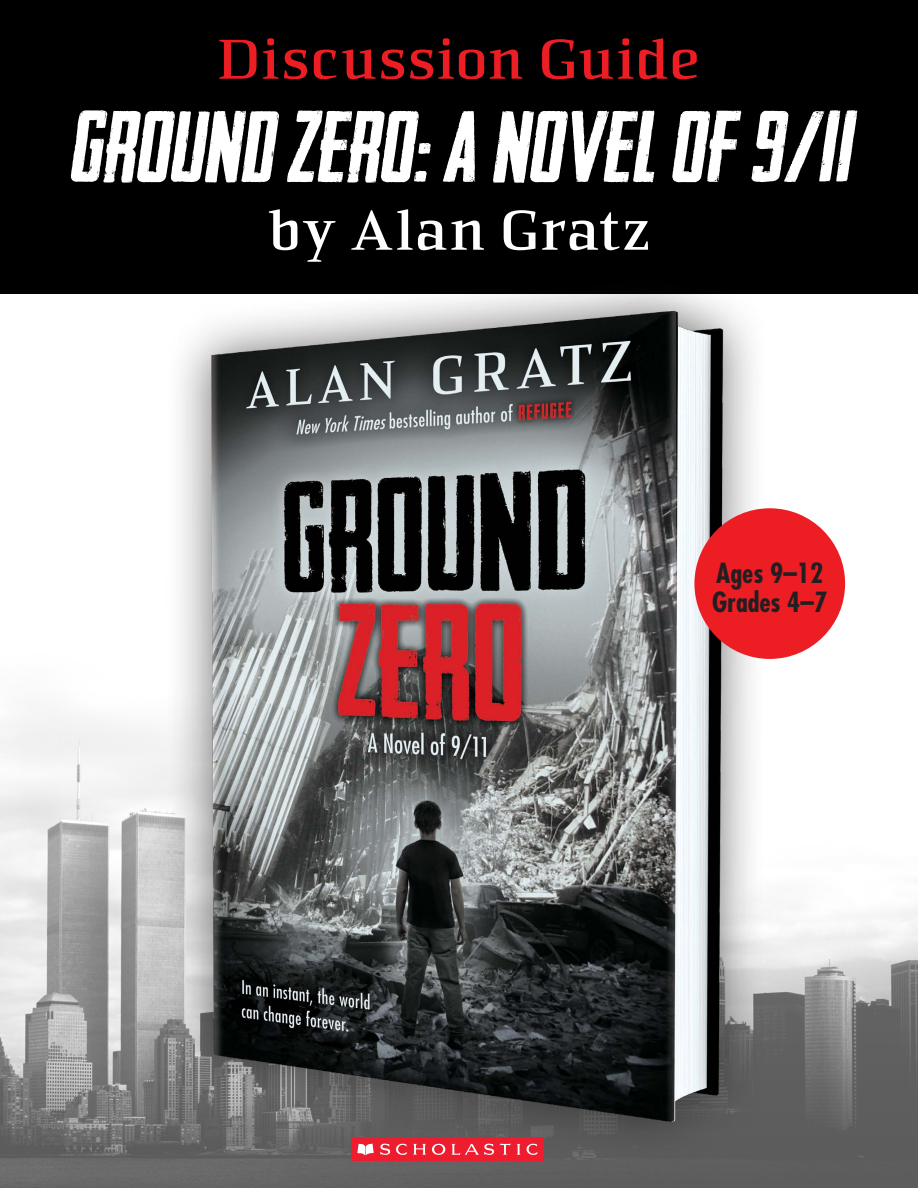
<style>
.page{position:relative;width:918px;height:1188px;background:#fff}
.page>*{position:absolute;margin:0;border:0;box-sizing:border-box;transform-origin:0 0}
.t1{font:96px "Headliner No.45";color:#fff}
.t2{font:700 62.25px "Sommet Serif";letter-spacing:.025em;color:#ed1d24}
.t3{font:700 62.25px "Sommet Serif";letter-spacing:.03em;color:#fff}
.t4{font:700 condensed 27px/28.5px "Futura";color:#231f20}
</style>
<div class="page">
<img style="left:0;top:508px;width:918px;height:680px">
<div style="left:0;top:0;width:918px;height:294px;background:#000"></div>
<div style="left:164px;top:266px;width:605px;height:899px;background:#231f20;opacity:.65"></div>
<img style="left:201px;top:303px;width:529px;height:826px">
<div style="left:694px;top:508px;width:151px;height:151px;background:#ed1d24;border-radius:50%"></div>
<div style="left:351px;top:1138px;width:192px;height:23px;background:#ed1c2f"></div>
<svg style="left:357px;top:1144px;width:17px;height:12px"></svg>
<svg style="left:380px;top:1144px;width:10px;height:11px"></svg>
<svg style="left:396px;top:1144px;width:11px;height:11px"></svg>
<svg style="left:413px;top:1144px;width:13px;height:11px"></svg>
<svg style="left:517px;top:1144px;width:21px;height:11px"></svg>
<svg style="left:432px;top:1144px;width:13px;height:11px"></svg>
<svg style="left:451px;top:1143px;width:60px;height:12px"></svg>
<p class="t2" style="left:218px;top:30px;width:484px">Discussion Guide</p>
<p class="t1" style="left:68px;top:89px;width:800px">GROUND ZERO:A NOVELOF 9/11</p>
<p class="t3" style="left:268px;top:201px;width:383px">by Alan Gratz</p>
<p class="t4" style="left:712px;top:559px;width:116px">Ages 9–12<br>Grades 4–7</p>
</div>
